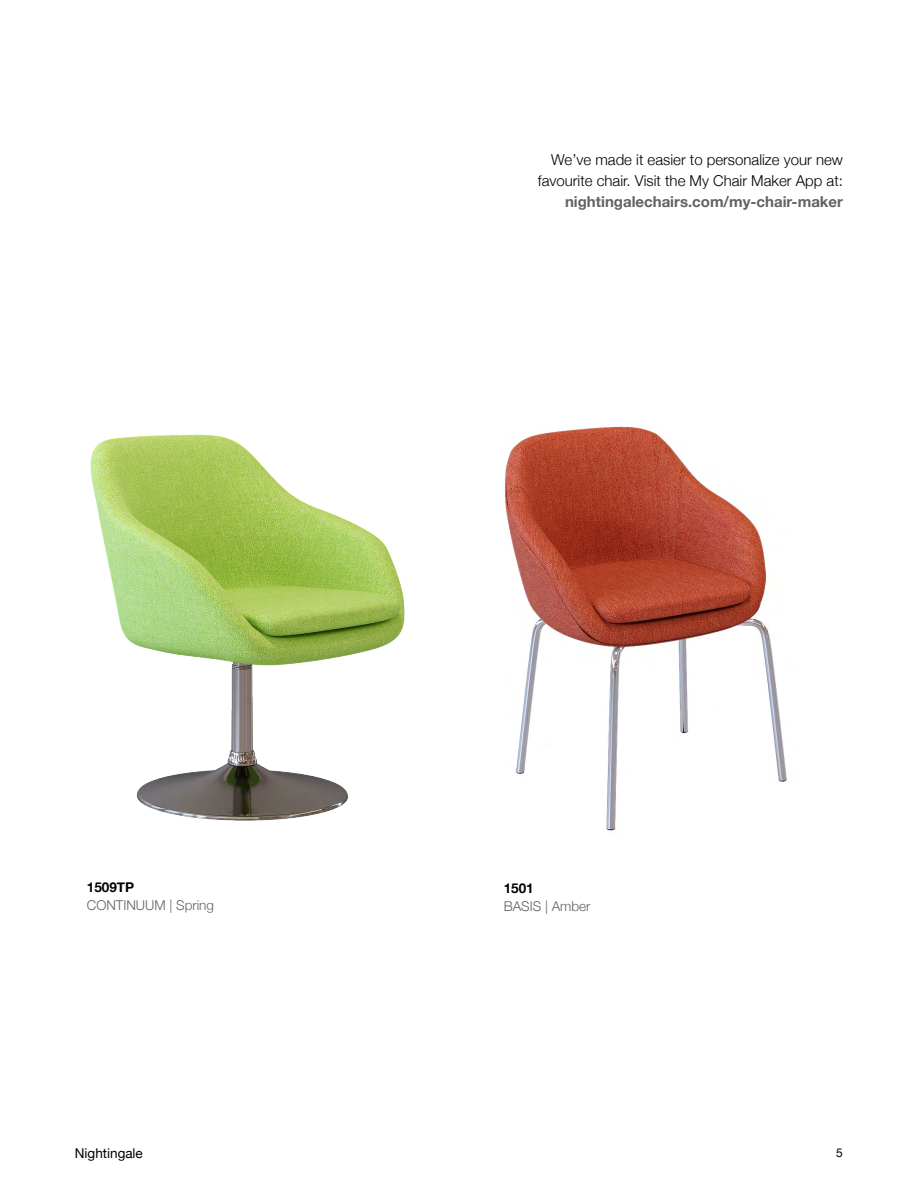
<style>
.page{position:relative;width:918px;height:1188px;background:#fff}
.page>*{position:absolute;margin:0;border:0;box-sizing:border-box;transform-origin:0 0}
.t1{font:300 15px/21px "Helvetica Neue";color:#000;text-align:right}
.t2{font:700 15px "Helvetica Neue";color:#616264}
.t3{font:300 13.5px "Helvetica Neue";color:#616264}
.t4{font:13.5px "Helvetica Neue";color:#000}
.t5{font:700 13.5px "Helvetica Neue";color:#000}
.t6{font:12px "Helvetica Neue";color:#000}
</style>
<div class="page">
<img style="left:505px;top:426px;width:282px;height:405px">
<img style="left:90px;top:434px;width:315px;height:387px">
<p class="t5" style="left:87px;top:877px;width:49px">1509TP</p>
<p class="t3" style="left:87px;top:897px;width:129px">CONTINUUM | Spring</p>
<p class="t1" style="left:538px;top:148px;width:307px">We’ve made it easier to personalize your new favourite chair. Visit the My Chair Maker App at:</p>
<p class="t2" style="left:565px;top:189px;width:279px">nightingalechairs.com/my-chair-maker</p>
<p class="t5" style="left:504px;top:878px;width:32px">1501</p>
<p class="t3" style="left:504px;top:898px;width:88px">BASIS | Amber</p>
<p class="t4" style="left:75px;top:1144px;width:69px">Nightingale</p>
<p class="t6" style="left:836px;top:1144px;width:8px">5</p>
</div>
